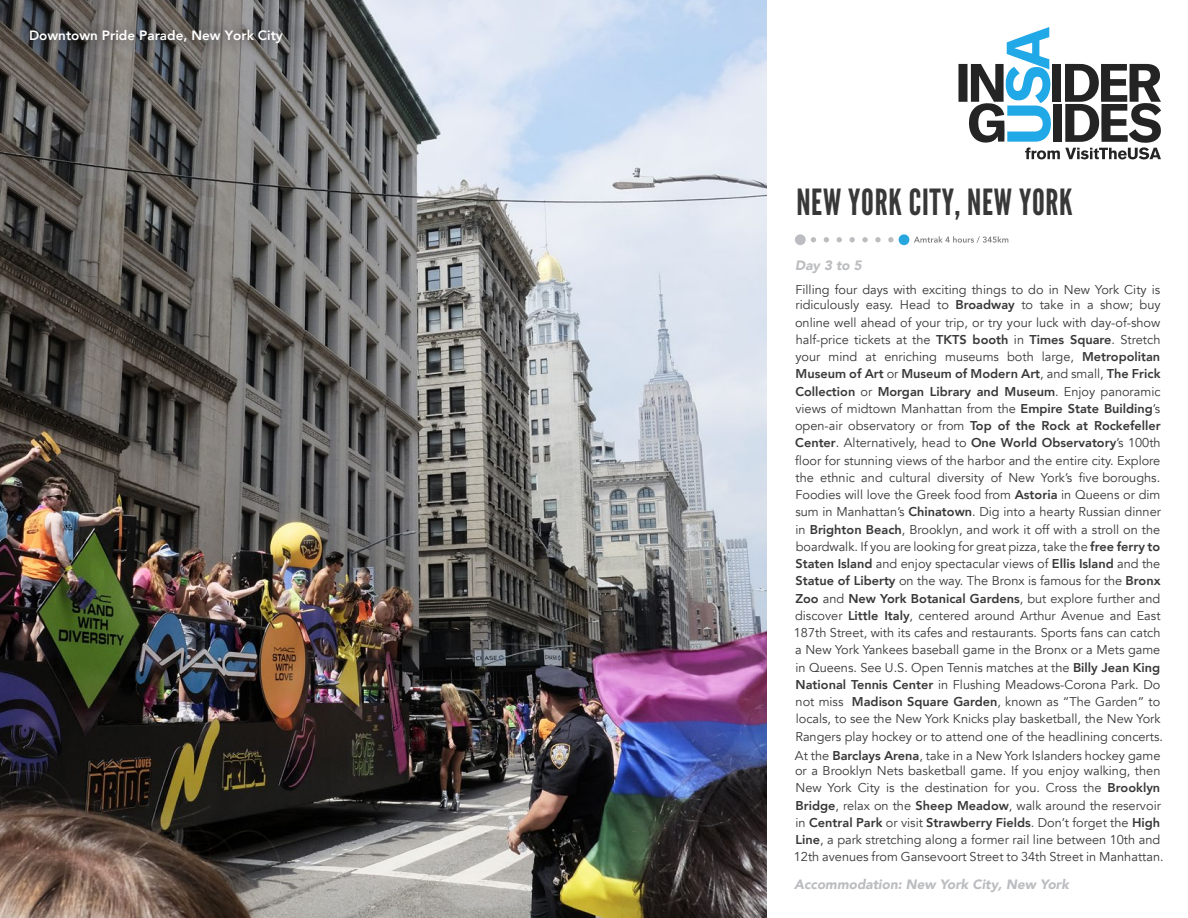
<style>
.page{position:relative;width:1188px;height:918px;background:#fff}
.page>*{position:absolute;margin:0;border:0;box-sizing:border-box;transform-origin:0 0}
.Section_Title_no_lin{font:36px "League Gothic";letter-spacing:.02em;color:#383839}
.Accommodation{font:italic 900 13.5px "Avenir";color:#bcbdc0}
.t1{font:800 13.5px "Avenir";color:#fff}
.Accommodation-2{font:12.75px/17.2px "Avenir";color:#383839}
.s1{font-weight:800}
</style>
<div class="page">
<img style="left:0;top:0;width:767px;height:918px">
<svg style="left:958px;top:27px;width:203px;height:132px"></svg>
<div style="left:13px;top:16px;width:327px;height:40px;background:#231f20;opacity:.61"></div>
<svg style="left:811px;top:237px;width:88px;height:5px"></svg>
<div style="left:795px;top:234px;width:11px;height:11px;background:#bcbdc0;border-radius:50%"></div>
<div style="left:899px;top:234px;width:10px;height:11px;background:#28a7df;border-radius:50%"></div>
<svg style="left:914px;top:236px;width:94px;height:7px"></svg>
<p class="t1" style="left:29px;top:25px;width:255px">Downtown Pride Parade, New York City</p>
<p class="Section_Title_no_lin" style="left:796px;top:181px;width:278px">NEW YORK CITY, NEW YORK</p>
<p class="Accommodation" style="left:795px;top:254px;width:68px">Day 3 to 5</p>
<p class="Accommodation-2" style="left:795px;top:282px;width:367px;line-height:15.3px">Filling four days with exciting things to do in New York City is ridiculously easy. Head to <span class="s1">Broadway</span> to take in a show; buy</p>
<p class="Accommodation-2" style="left:794px;top:314px;width:371px">online well ahead of your trip, or try your luck with day-of-show half-price tickets at the <span class="s1">TKTS booth</span> in <span class="s1">Times Square</span>. Stretch your mind at enriching museums both large, <span class="s1">Metropolitan Museum of Art</span> or <span class="s1">Museum of Modern Art</span>, and small, <span class="s1">The Frick Collection</span> or <span class="s1">Morgan Library and Museum</span>. Enjoy panoramic views of midtown Manhattan from the <span class="s1">Empire State Building</span>’s open-air observatory or from <span class="s1">Top of the Rock at Rockefeller Center</span>. Alternatively, head to <span class="s1">One World Observatory</span>’s 100th floor for stunning views of the harbor and the entire city. Explore the ethnic and cultural diversity of New York’s five boroughs.<br>Foodies will love the Greek food from <span class="s1">Astoria</span> in Queens or dim sum in Manhattan’s <span class="s1">Chinatown</span>. Dig into a hearty Russian dinner in <span class="s1">Brighton Beach</span>, Brooklyn, and work it off with a stroll on the boardwalk. If you are looking for great pizza, take the <span class="s1">free ferry to Staten Island</span> and enjoy spectacular views of <span class="s1">Ellis Island</span> and the <span class="s1">Statue of Liberty</span> on the way. The Bronx is famous for the <span class="s1">Bronx Zoo</span> and <span class="s1">New York Botanical Gardens</span>, but explore further and discover <span class="s1">Little Italy</span>, centered around Arthur Avenue and East 187th Street, with its cafes and restaurants. Sports fans can catch a New York Yankees baseball game in the Bronx or a Mets game in Queens. See U.S. Open Tennis matches at the <span class="s1">Billy Jean King National Tennis Center</span> in Flushing Meadows-Corona Park. Do not miss <span class="s1">Madison Square Garden</span>, known as “The Garden” to locals, to see the New York Knicks play basketball, the New York Rangers play hockey or to attend one of the headlining concerts.</p>
<p class="Accommodation-2" style="left:795px;top:748px;width:367px;line-height:15.3px">At the <span class="s1">Barclays Arena</span>, take in a New York Islanders hockey game or a Brooklyn Nets basketball game. If you enjoy walking, then</p>
<p class="Accommodation-2" style="left:794px;top:780px;width:371px">New York City is the destination for you. Cross the <span class="s1">Brooklyn Bridge</span>, relax on the <span class="s1">Sheep Meadow</span>, walk around the reservoir in <span class="s1">Central Park</span> or visit <span class="s1">Strawberry Fields</span>. Don’t forget the <span class="s1">High Line</span>, a park stretching along a former rail line between 10th and 12th avenues from Gansevoort Street to 34th Street in Manhattan.</p>
<p class="Accommodation" style="left:794px;top:873px;width:276px">Accommodation: New York City, New York</p>
</div>
